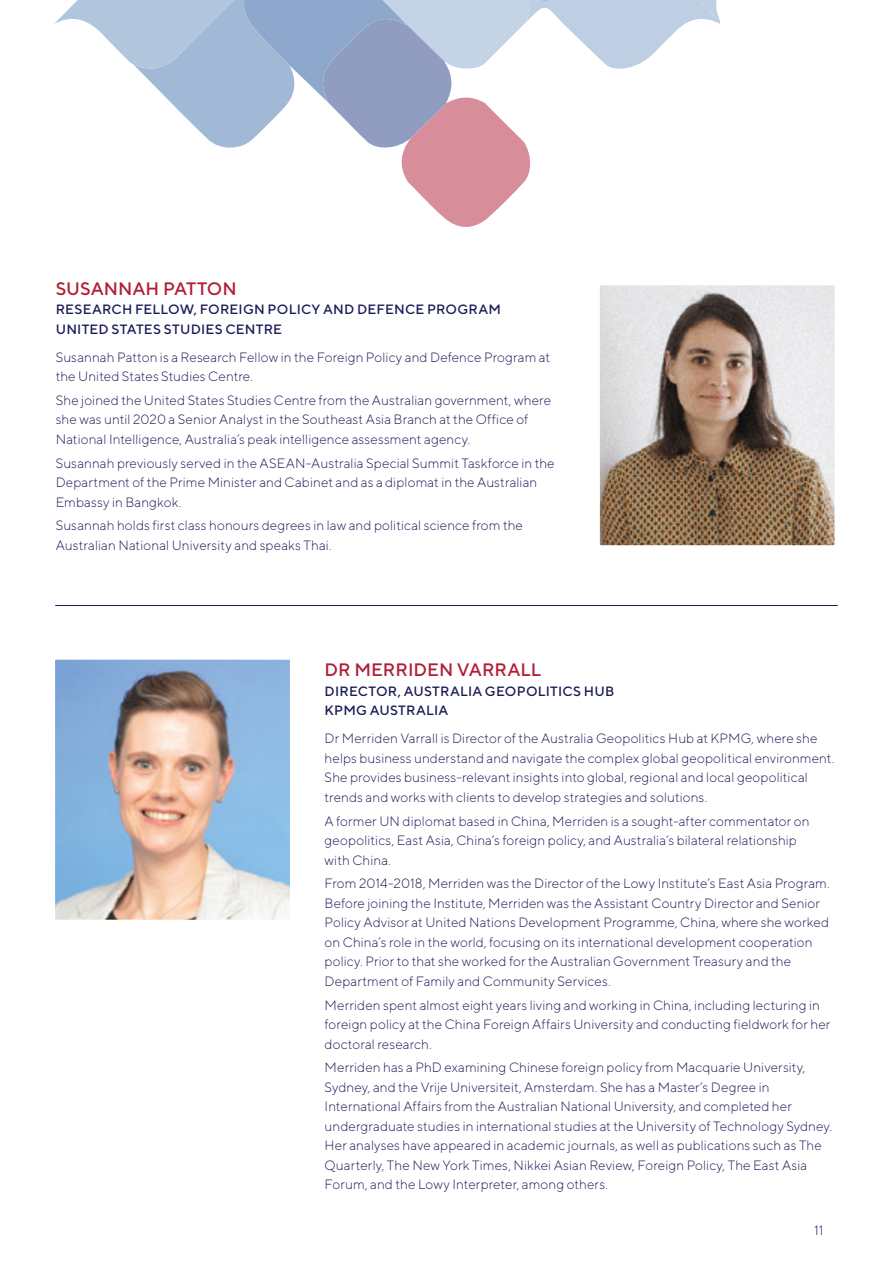
<style>
.page{position:relative;width:893px;height:1263px;background:#fff}
.page>*{position:absolute;margin:0;border:0;box-sizing:border-box;transform-origin:0 0}
.t1{font:500 18px "TT Norms";color:#b01e34}
.t2{font:300 13.5px/19.5px "TT Norms";letter-spacing:.005em;color:#1a1c57}
.t3{font:500 13.5px/19.5px "TT Norms";letter-spacing:.015em;color:#1a1c57}
</style>
<div class="page">
<hr style="left:55px;top:605px;width:783px;height:1px;background:#1a1c57">
<img style="left:56px;top:661px;width:233px;height:258px">
<div style="left:46px;top:651px;width:253px;height:278px;border:9px solid #fff"></div>
<img style="left:601px;top:286px;width:233px;height:258px">
<div style="left:591px;top:276px;width:253px;height:278px;border:9px solid #fff"></div>
<svg style="left:54px;top:0;width:666px;height:227px"></svg>
<h1 class="t1" style="left:56px;top:277px;width:182px">SUSANNAH PATTON</h1>
<p class="t3" style="left:56px;top:299px;width:447px">RESEARCH FELLOW, FOREIGN POLICY AND DEFENCE PROGRAM<br>UNITED STATES STUDIES CENTRE</p>
<p class="t2" style="left:56px;top:347px;width:496px">Susannah Patton is a Research Fellow in the Foreign Policy and Defence Program at the United States Studies Centre.</p>
<p class="t2" style="left:56px;top:390px;width:497px">She joined the United States Studies Centre from the Australian government, where she was until 2020 a Senior Analyst in the Southeast Asia Branch at the Office of<br>National Intelligence, Australia’s peak intelligence assessment agency.</p>
<p class="t2" style="left:56px;top:453px;width:500px">Susannah previously served in the ASEAN-Australia Special Summit Taskforce in the<br>Department of the Prime Minister and Cabinet and as a diplomat in the Australian<br>Embassy in Bangkok.</p>
<p class="t2" style="left:56px;top:515px;width:469px">Susannah holds first class honours degrees in law and political science from the<br>Australian National University and speaks Thai.</p>
<h1 class="t1" style="left:325px;top:659px;width:218px">DR MERRIDEN VARRALL</h1>
<p class="t3" style="left:325px;top:681px;width:291px">DIRECTOR, AUSTRALIA GEOPOLITICS HUB<br>KPMG AUSTRALIA</p>
<p class="t2" style="left:325px;top:728px;width:511px">Dr Merriden Varrall is Director of the Australia Geopolitics Hub at KPMG, where she helps business understand and navigate the complex global geopolitical environment.<br>She provides business-relevant insights into global, regional and local geopolitical trends and works with clients to develop strategies and solutions.</p>
<p class="t2" style="left:325px;top:811px;width:487px">A former UN diplomat based in China, Merriden is a sought-after commentator on geopolitics, East Asia, China’s foreign policy, and Australia’s bilateral relationship with China.</p>
<p class="t2" style="left:325px;top:873px;width:507px">From 2014-2018, Merriden was the Director of the Lowy Institute’s East Asia Program.<br>Before joining the Institute, Merriden was the Assistant Country Director and Senior Policy Advisor at United Nations Development Programme, China, where she worked on China’s role in the world, focusing on its international development cooperation policy. Prior to that she worked for the Australian Government Treasury and the Department of Family and Community Services.</p>
<p class="t2" style="left:325px;top:995px;width:507px">Merriden spent almost eight years living and working in China, including lecturing in foreign policy at the China Foreign Affairs University and conducting fieldwork for her doctoral research.</p>
<p class="t2" style="left:325px;top:1057px;width:509px">Merriden has a PhD examining Chinese foreign policy from Macquarie University, Sydney, and the Vrije Universiteit, Amsterdam. She has a Master’s Degree in International Affairs from the Australian National University, and completed her undergraduate studies in international studies at the University of Technology Sydney.<br>Her analyses have appeared in academic journals, as well as publications such as The Quarterly, The New York Times, Nikkei Asian Review, Foreign Policy, The East Asia Forum, and the Lowy Interpreter, among others.</p>
<p class="t2" style="left:814px;top:1220px;width:11px">11</p>
</div>
